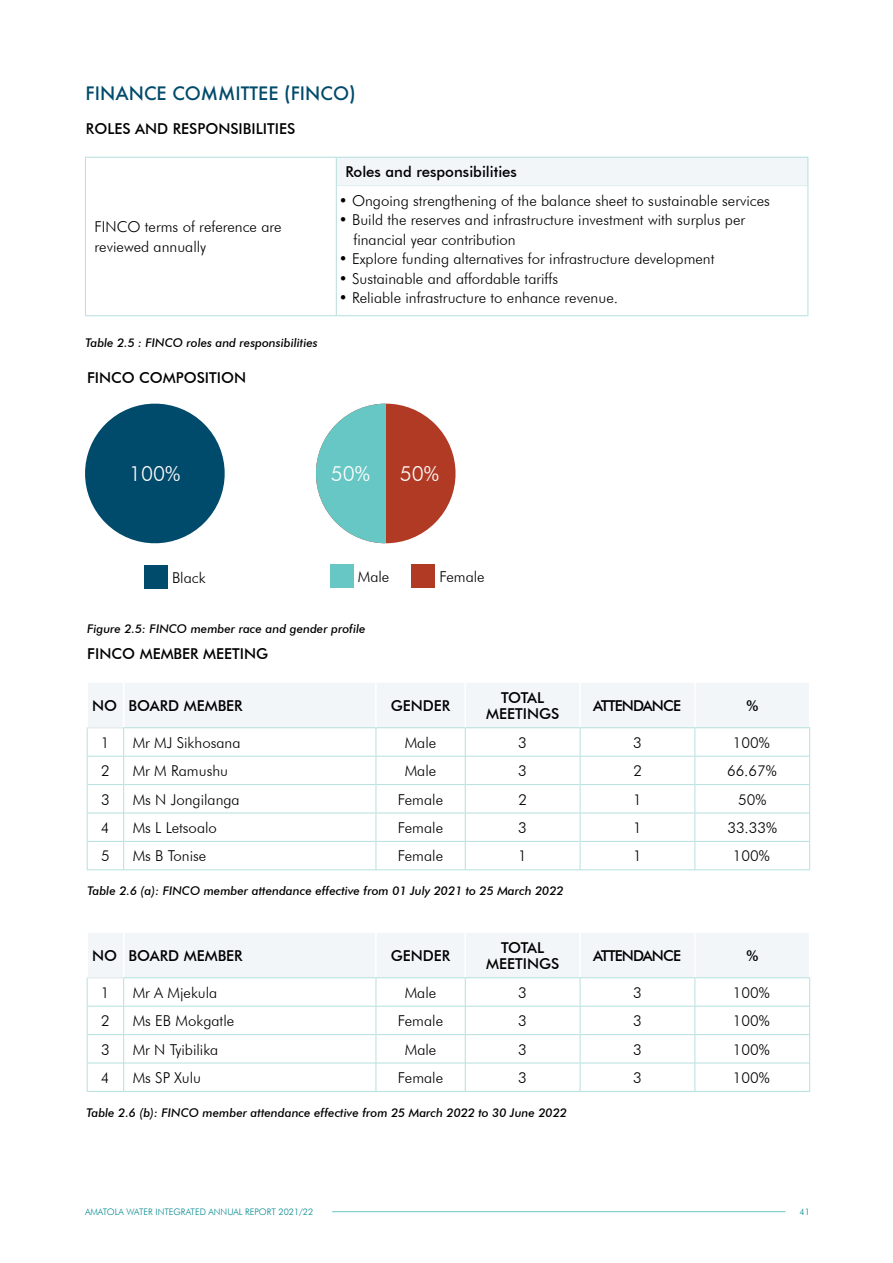
<style>
.page{position:relative;width:893px;height:1263px;background:#fff}
.page>*{position:absolute;margin:0;border:0;box-sizing:border-box;transform-origin:0 0}
.t1{font:300 20.85px "Futura BT";color:#fff}
.t2{font:500 18px "Futura";color:#004a6b}
.t3{font:300 15px/19.5px "Futura BT";color:#000}
.t4{font:500 15px/16.5px "Futura BT";color:#000;text-align:center}
.t5{font:500 15px "Futura BT";letter-spacing:-.06em;color:#000}
.t6{font:italic 500 12px "Futura BT";color:#000}
.t7{font:300 9px "Futura BT";color:#01878d}
</style>
<div class="page">
<div style="left:336px;top:157px;width:472px;height:29px;background:#f2f6f8"></div>
<hr style="left:337px;top:185px;width:470px;height:1px;background:#dff1f0">
<hr style="left:336px;top:157px;width:472px;height:1px;background:#b5e0de">
<svg style="left:807px;top:158px;width:1px;height:28px"></svg>
<hr style="left:807px;top:186px;width:1px;height:129px;background:#b5e0de">
<hr style="left:337px;top:315px;width:471px;height:1px;background:#b5e0de">
<hr style="left:85px;top:157px;width:251px;height:1px;background:#b5e0de">
<svg style="left:85px;top:158px;width:1px;height:28px"></svg>
<svg style="left:336px;top:158px;width:1px;height:28px"></svg>
<hr style="left:85px;top:186px;width:1px;height:129px;background:#b5e0de">
<hr style="left:336px;top:186px;width:1px;height:129px;background:#b5e0de">
<hr style="left:85px;top:315px;width:252px;height:1px;background:#b5e0de">
<hr style="left:86px;top:727px;width:37px;height:1px;background:#e6edf0">
<svg style="left:87px;top:683px;width:723px;height:186px"></svg>
<hr style="left:87px;top:869px;width:37px;height:1px;background:#b5e0de">
<hr style="left:124px;top:869px;width:252px;height:1px;background:#b5e0de">
<hr style="left:376px;top:869px;width:89px;height:1px;background:#b5e0de">
<hr style="left:465px;top:869px;width:115px;height:1px;background:#b5e0de">
<hr style="left:580px;top:869px;width:115px;height:1px;background:#b5e0de">
<hr style="left:695px;top:869px;width:115px;height:1px;background:#b5e0de">
<hr style="left:86px;top:977px;width:37px;height:1px;background:#e6edf0">
<svg style="left:87px;top:933px;width:723px;height:158px"></svg>
<hr style="left:87px;top:1091px;width:37px;height:1px;background:#b5e0de">
<hr style="left:124px;top:1091px;width:252px;height:1px;background:#b5e0de">
<hr style="left:376px;top:1091px;width:89px;height:1px;background:#b5e0de">
<hr style="left:465px;top:1091px;width:115px;height:1px;background:#b5e0de">
<hr style="left:580px;top:1091px;width:115px;height:1px;background:#b5e0de">
<hr style="left:695px;top:1091px;width:115px;height:1px;background:#b5e0de">
<svg style="left:85px;top:403px;width:140px;height:141px"></svg>
<svg style="left:379px;top:403px;width:77px;height:141px"></svg>
<svg style="left:316px;top:404px;width:69px;height:140px;fill:#67c7c4"></svg>
<div style="left:144px;top:565px;width:24px;height:24px;background:#004a6b"></div>
<div style="left:411px;top:564px;width:24px;height:24px;background:#b13a25"></div>
<div style="left:330px;top:564px;width:24px;height:24px;background:#67c7c4"></div>
<hr style="left:332px;top:1211px;width:453px;height:1px;background:#67c7c4">
<p class="t2" style="left:86px;top:81px;width:272px">FINANCE COMMITTEE (FINCO)</p>
<p class="t4" style="left:86px;top:121px;width:211px">ROLES AND RESPONSIBILITIES</p>
<p class="t3" style="left:94px;top:217px;width:189px">FINCO terms of reference are reviewed annually</p>
<p class="t6" style="left:86px;top:336px;width:234px">Table 2.5 : FINCO roles and responsibilities</p>
<p class="t4" style="left:87px;top:370px;width:161px">FINCO COMPOSITION</p>
<p class="t4" style="left:345px;top:163px;width:173px">Roles and responsibilities</p>
<p class="t3" style="left:339px;top:190px;width:433px">• Ongoing strengthening of the balance sheet to sustainable services</p>
<p class="t3" style="left:353px;top:210px;width:393px;text-indent:-15px">• Build the reserves and infrastructure investment with surplus per financial year contribution</p>
<p class="t3" style="left:339px;top:249px;width:377px">• Explore funding alternatives for infrastructure development</p>
<p class="t3" style="left:339px;top:268px;width:221px">• Sustainable and affordable tariffs</p>
<p class="t3" style="left:339px;top:288px;width:281px">• Reliable infrastructure to enhance revenue.</p>
<h1 class="t1" style="left:129px;top:461px;width:53px">100%</h1>
<h1 class="t1" style="left:331px;top:461px;width:41px">50%</h1>
<h1 class="t1" style="left:400px;top:461px;width:41px">50%</h1>
<p class="t3" style="left:172px;top:567px;width:35px">Black</p>
<p class="t3" style="left:358px;top:566px;width:33px">Male</p>
<p class="t3" style="left:439px;top:566px;width:47px">Female</p>
<p class="t6" style="left:87px;top:622px;width:280px">Figure 2.5: FINCO member race and gender profile</p>
<p class="t4" style="left:87px;top:645px;width:182px">FINCO MEMBER MEETING</p>
<p class="t4" style="left:92px;top:697px;width:152px">NO BOARD MEMBER</p>
<p class="t4" style="left:391px;top:697px;width:61px">GENDER</p>
<p class="t4" style="left:486px;top:689px;width:75px">TOTAL<br>MEETINGS</p>
<p class="t5" style="left:593px;top:696px;width:89px">ATTENDANCE</p>
<p class="t4" style="left:746px;top:697px;width:13px">%</p>
<p class="t3" style="left:101px;top:732px;width:10px">1</p>
<p class="t3" style="left:133px;top:732px;width:109px">Mr MJ Sikhosana</p>
<p class="t3" style="left:405px;top:732px;width:33px">Male</p>
<p class="t3" style="left:518px;top:732px;width:10px">3</p>
<p class="t3" style="left:633px;top:732px;width:10px">3</p>
<p class="t3" style="left:733px;top:732px;width:38px">100%</p>
<p class="t3" style="left:101px;top:761px;width:10px">2</p>
<p class="t3" style="left:133px;top:761px;width:97px">Mr M Ramushu</p>
<p class="t3" style="left:405px;top:761px;width:33px">Male</p>
<p class="t3" style="left:518px;top:761px;width:10px">3</p>
<p class="t3" style="left:633px;top:761px;width:10px">2</p>
<p class="t3" style="left:727px;top:761px;width:51px">66.67%</p>
<p class="t3" style="left:101px;top:789px;width:10px">3</p>
<p class="t3" style="left:133px;top:789px;width:109px">Ms N Jongilanga</p>
<p class="t3" style="left:398px;top:789px;width:47px">Female</p>
<p class="t3" style="left:518px;top:789px;width:10px">2</p>
<p class="t3" style="left:633px;top:789px;width:10px">1</p>
<p class="t3" style="left:738px;top:789px;width:30px">50%</p>
<p class="t3" style="left:101px;top:818px;width:10px">4</p>
<p class="t3" style="left:133px;top:818px;width:86px">Ms L Letsoalo</p>
<p class="t3" style="left:398px;top:818px;width:47px">Female</p>
<p class="t3" style="left:518px;top:818px;width:10px">3</p>
<p class="t3" style="left:633px;top:818px;width:10px">1</p>
<p class="t3" style="left:727px;top:818px;width:51px">33.33%</p>
<p class="t3" style="left:101px;top:846px;width:10px">5</p>
<p class="t3" style="left:133px;top:846px;width:75px">Ms B Tonise</p>
<p class="t3" style="left:398px;top:846px;width:47px">Female</p>
<p class="t3" style="left:518px;top:846px;width:10px">1</p>
<p class="t3" style="left:633px;top:846px;width:10px">1</p>
<p class="t3" style="left:733px;top:846px;width:38px">100%</p>
<p class="t6" style="left:88px;top:884px;width:477px">Table 2.6 (a): FINCO member attendance effective from 01 July 2021 to 25 March 2022</p>
<p class="t4" style="left:92px;top:947px;width:152px">NO BOARD MEMBER</p>
<p class="t4" style="left:391px;top:947px;width:61px">GENDER</p>
<p class="t4" style="left:486px;top:939px;width:75px">TOTAL<br>MEETINGS</p>
<p class="t5" style="left:593px;top:946px;width:89px">ATTENDANCE</p>
<p class="t4" style="left:746px;top:947px;width:13px">%</p>
<p class="t3" style="left:101px;top:982px;width:10px">1</p>
<p class="t3" style="left:133px;top:982px;width:86px">Mr A Mjekula</p>
<p class="t3" style="left:405px;top:982px;width:33px">Male</p>
<p class="t3" style="left:518px;top:982px;width:10px">3</p>
<p class="t3" style="left:633px;top:982px;width:10px">3</p>
<p class="t3" style="left:733px;top:982px;width:38px">100%</p>
<p class="t3" style="left:101px;top:1011px;width:10px">2</p>
<p class="t3" style="left:133px;top:1011px;width:103px">Ms EB Mokgatle</p>
<p class="t3" style="left:398px;top:1011px;width:47px">Female</p>
<p class="t3" style="left:518px;top:1011px;width:10px">3</p>
<p class="t3" style="left:633px;top:1011px;width:10px">3</p>
<p class="t3" style="left:733px;top:1011px;width:38px">100%</p>
<p class="t3" style="left:101px;top:1039px;width:10px">3</p>
<p class="t3" style="left:133px;top:1039px;width:87px">Mr N Tyibilika</p>
<p class="t3" style="left:405px;top:1039px;width:33px">Male</p>
<p class="t3" style="left:518px;top:1039px;width:10px">3</p>
<p class="t3" style="left:633px;top:1039px;width:10px">3</p>
<p class="t3" style="left:733px;top:1039px;width:38px">100%</p>
<p class="t3" style="left:101px;top:1068px;width:10px">4</p>
<p class="t3" style="left:133px;top:1068px;width:70px">Ms SP Xulu</p>
<p class="t3" style="left:398px;top:1068px;width:47px">Female</p>
<p class="t3" style="left:518px;top:1068px;width:10px">3</p>
<p class="t3" style="left:633px;top:1068px;width:10px">3</p>
<p class="t3" style="left:733px;top:1068px;width:38px">100%</p>
<p class="t6" style="left:87px;top:1105px;width:482px">Table 2.6 (b): FINCO member attendance effective from 25 March 2022 to 30 June 2022</p>
<p class="t7" style="left:85px;top:1206px;width:230px">AMATOLA WATER INTEGRATED ANNUAL REPORT 2021/22</p>
<p class="t7" style="left:799px;top:1206px;width:12px">41</p>
</div>
